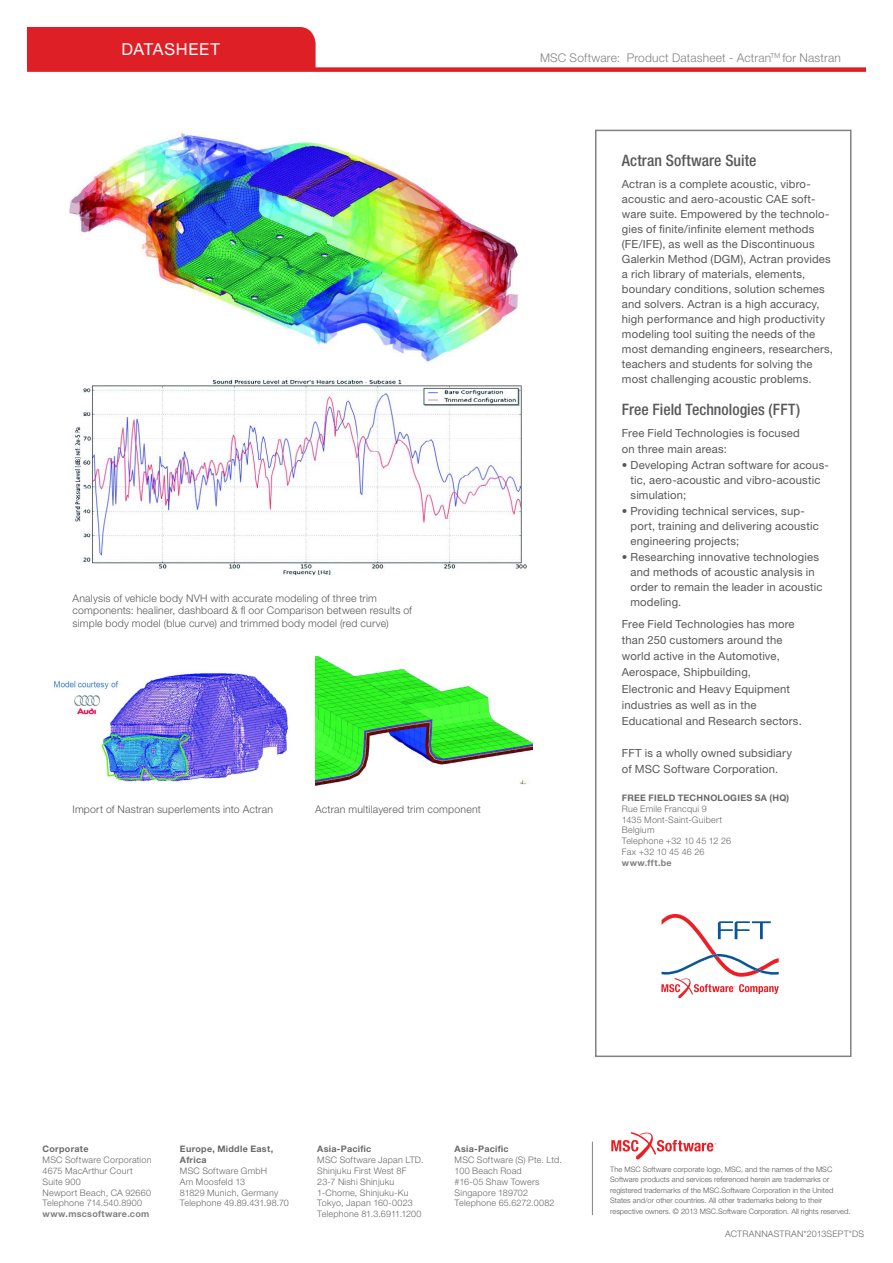
<style>
.page{position:relative;width:893px;height:1263px;background:#fff}
.page>*{position:absolute;margin:0;border:0;box-sizing:border-box;transform-origin:0 0}
.Top_-_Doc_Title{font:16.5px "Helvetica Neue LT Pro";letter-spacing:.04em;color:#fff}
.side_bullets{font:500 condensed 15.75px "Helvetica Neue LT Pro";letter-spacing:.005em;color:#57585a}
.Top_-_Doc_Caption{font:300 12px "Helvetica Neue LT Pro";letter-spacing:.015em;color:#808285}
.side_bullets-2{font:11.25px/15px "Helvetica Neue LT Pro";letter-spacing:.015em;color:#57585a}
.Body_-_Text{font:300 10.5px/12.6px "Helvetica Neue LT Pro";letter-spacing:.02em;color:#57585a}
.Footer_-_Company_Inf{font:300 9px/10.8px "Helvetica Neue LT Pro";letter-spacing:.025em;color:#69696c}
.Footer_-_Company_Inf-2{font:700 9px/10.8px "Helvetica Neue LT Pro";letter-spacing:.03em;color:#69696c}
.Footer_-_Company_Inf-3{font:700 9px "Helvetica Neue LT Pro";letter-spacing:.035em;color:#808083}
.Footer_-_MSC_IDCode{font:300 9px "Helvetica Neue LT Pro";letter-spacing:.02em;color:#69696c}
.Footer_-_Legal_Info{font:300 7.5px/10.5px "Helvetica Neue LT Pro";color:#57585a}
</style>
<div class="page">
<div style="left:27px;top:27px;width:289px;height:40px;background:#de1f26"></div>
<svg style="left:611px;top:1132px;width:105px;height:28px"></svg>
<hr style="left:592px;top:1142px;width:1px;height:73px;background:#808285">
<div style="left:27px;top:67px;width:839px;height:5px;background:#de1f26"></div>
<img style="left:54px;top:670px;width:235px;height:112px">
<img style="left:315px;top:656px;width:217px;height:130px">
<img style="left:73px;top:378px;width:454px;height:198px">
<img style="left:69px;top:131px;width:449px;height:232px">
<div style="left:595px;top:130px;width:256px;height:927px;border:2px solid #808285"></div>
<svg style="left:661px;top:914px;width:118px;height:84px"></svg>
<p class="Top_-_Doc_Title" style="left:121px;top:39px;width:100px">DATASHEET</p>
<p class="Body_-_Text" style="left:73px;top:591px;width:341px">Analysis of vehicle body NVH with accurate modeling of three trim components: healiner, dashboard &amp; fl oor Comparison between results of simple body model (blue curve) and trimmed body model (red curve)</p>
<p class="Body_-_Text" style="left:73px;top:803px;width:202px">Import of Nastran superlements into Actran</p>
<p class="Body_-_Text" style="left:315px;top:803px;width:167px">Actran multilayered trim component</p>
<p class="Top_-_Doc_Caption" style="left:540px;top:50px;width:302px">MSC Software: Product Datasheet - Actran<sup>TM</sup> for Nastran</p>
<p class="side_bullets" style="left:622px;top:151px;width:136px">Actran Software Suite</p>
<p class="side_bullets-2" style="left:622px;top:176px;width:213px">Actran is a complete acoustic, vibro&shy;acoustic and aero-acoustic CAE soft&shy;ware suite. Empowered by the technolo&shy;gies of finite/infinite element methods (FE/IFE), as well as the Discontinuous Galerkin Method (DGM), Actran provides a rich library of materials, elements, boundary conditions, solution schemes and solvers. Actran is a high accuracy, high performance and high productivity modeling tool suiting the needs of the most demanding engineers, researchers, teachers and students for solving the most challenging acoustic problems.</p>
<p class="side_bullets" style="left:622px;top:400px;width:180px">Free Field Technologies (FFT)</p>
<p class="side_bullets-2" style="left:622px;top:425px;width:179px">Free Field Technologies is focused</p>
<p class="side_bullets-2" style="left:622px;top:441px;width:106px">on three main areas:</p>
<p class="side_bullets-2" style="left:630px;top:457px;width:200px;text-indent:-9px">• Developing Actran software for acous&shy;tic, aero-acoustic and vibro-acoustic simulation;</p>
<p class="side_bullets-2" style="left:630px;top:504px;width:190px;text-indent:-9px">• Providing technical services, sup&shy;port, training and delivering acoustic engineering projects;</p>
<p class="side_bullets-2" style="left:630px;top:550px;width:193px;text-indent:-9px">• Researching innovative technologies and methods of acoustic analysis in order to remain the leader in acoustic modeling.</p>
<p class="side_bullets-2" style="left:622px;top:616px;width:174px">Free Field Technologies has more</p>
<p class="side_bullets-2" style="left:622px;top:632px;width:162px">than 250 customers around the</p>
<p class="side_bullets-2" style="left:622px;top:649px;width:159px">world active in the Automotive,</p>
<p class="side_bullets-2" style="left:622px;top:665px;width:131px">Aerospace, Shipbuilding,</p>
<p class="side_bullets-2" style="left:622px;top:681px;width:170px">Electronic and Heavy Equipment</p>
<p class="side_bullets-2" style="left:622px;top:697px;width:136px">industries as well as in the</p>
<p class="side_bullets-2" style="left:622px;top:713px;width:181px">Educational and Research sectors.</p>
<p class="side_bullets-2" style="left:622px;top:745px;width:172px">FFT is a wholly owned subsidiary</p>
<p class="side_bullets-2" style="left:622px;top:761px;width:158px">of MSC Software Corporation.</p>
<p class="Footer_-_Company_Inf-2" style="left:622px;top:792px;width:169px">FREE FIELD TECHNOLOGIES SA (HQ)</p>
<p class="Footer_-_Company_Inf" style="left:622px;top:803px;width:86px">Rue Emile Francqui 9</p>
<p class="Footer_-_Company_Inf" style="left:622px;top:814px;width:102px">1435 Mont-Saint-Guibert</p>
<p class="Footer_-_Company_Inf" style="left:622px;top:824px;width:34px">Belgium</p>
<p class="Footer_-_Company_Inf" style="left:622px;top:835px;width:111px">Telephone +32 10 45 12 26<br>Fax +32 10 45 46 26</p>
<p class="Footer_-_Company_Inf-3" style="left:622px;top:857px;width:51px">www.fft.be</p>
<p class="Footer_-_Company_Inf-2" style="left:43px;top:1143px;width:47px">Corporate</p>
<p class="Footer_-_Company_Inf" style="left:43px;top:1154px;width:110px">MSC Software Corporation</p>
<p class="Footer_-_Company_Inf" style="left:43px;top:1165px;width:92px">4675 MacArthur Court</p>
<p class="Footer_-_Company_Inf" style="left:43px;top:1176px;width:40px">Suite 900</p>
<p class="Footer_-_Company_Inf" style="left:43px;top:1187px;width:110px">Newport Beach, CA 92660</p>
<p class="Footer_-_Company_Inf" style="left:43px;top:1197px;width:101px">Telephone 714.540.8900</p>
<p class="Footer_-_Company_Inf-3" style="left:43px;top:1208px;width:108px">www.mscsoftware.com</p>
<p class="Footer_-_Company_Inf-2" style="left:180px;top:1143px;width:95px">Europe, Middle East,<br>Africa</p>
<p class="Footer_-_Company_Inf" style="left:180px;top:1165px;width:89px">MSC Software GmbH</p>
<p class="Footer_-_Company_Inf" style="left:180px;top:1176px;width:67px">Am Moosfeld 13</p>
<p class="Footer_-_Company_Inf" style="left:180px;top:1187px;width:100px">81829 Munich, Germany</p>
<p class="Footer_-_Company_Inf" style="left:180px;top:1197px;width:110px">Telephone 49.89.431.98.70</p>
<p class="Footer_-_Company_Inf-2" style="left:317px;top:1143px;width:56px">Asia-Pacific</p>
<p class="Footer_-_Company_Inf" style="left:317px;top:1154px;width:108px">MSC Software Japan LTD.</p>
<p class="Footer_-_Company_Inf" style="left:317px;top:1165px;width:91px">Shinjuku First West 8F</p>
<p class="Footer_-_Company_Inf" style="left:317px;top:1176px;width:79px">23-7 Nishi Shinjuku</p>
<p class="Footer_-_Company_Inf" style="left:317px;top:1187px;width:93px">1-Chome, Shinjuku-Ku</p>
<p class="Footer_-_Company_Inf" style="left:317px;top:1197px;width:97px">Tokyo, Japan 160-0023</p>
<p class="Footer_-_Company_Inf" style="left:317px;top:1208px;width:106px">Telephone 81.3.6911.1200</p>
<p class="Footer_-_Company_Inf-2" style="left:455px;top:1143px;width:56px">Asia-Pacific</p>
<p class="Footer_-_Company_Inf" style="left:455px;top:1154px;width:109px">MSC Software (S) Pte. Ltd.</p>
<p class="Footer_-_Company_Inf" style="left:455px;top:1165px;width:69px">100 Beach Road</p>
<p class="Footer_-_Company_Inf" style="left:455px;top:1176px;width:86px">#16-05 Shaw Towers<br>Singapore 189702</p>
<p class="Footer_-_Company_Inf" style="left:455px;top:1197px;width:101px">Telephone 65.6272.0082</p>
<p class="Footer_-_Legal_Info" style="left:610px;top:1163px;width:242px">The MSC Software corporate logo, MSC, and the names of the MSC Software products and services referenced herein are trademarks or registered trademarks of the MSC.Software Corporation in the United States and/or other countries. All other trademarks belong to their respective owners. © 2013 MSC.Software Corporation. All rights reserved.</p>
<p class="Footer_-_MSC_IDCode" style="left:725px;top:1229px;width:141px">ACTRANNASTRAN*2013SEPT*DS</p>
</div>
